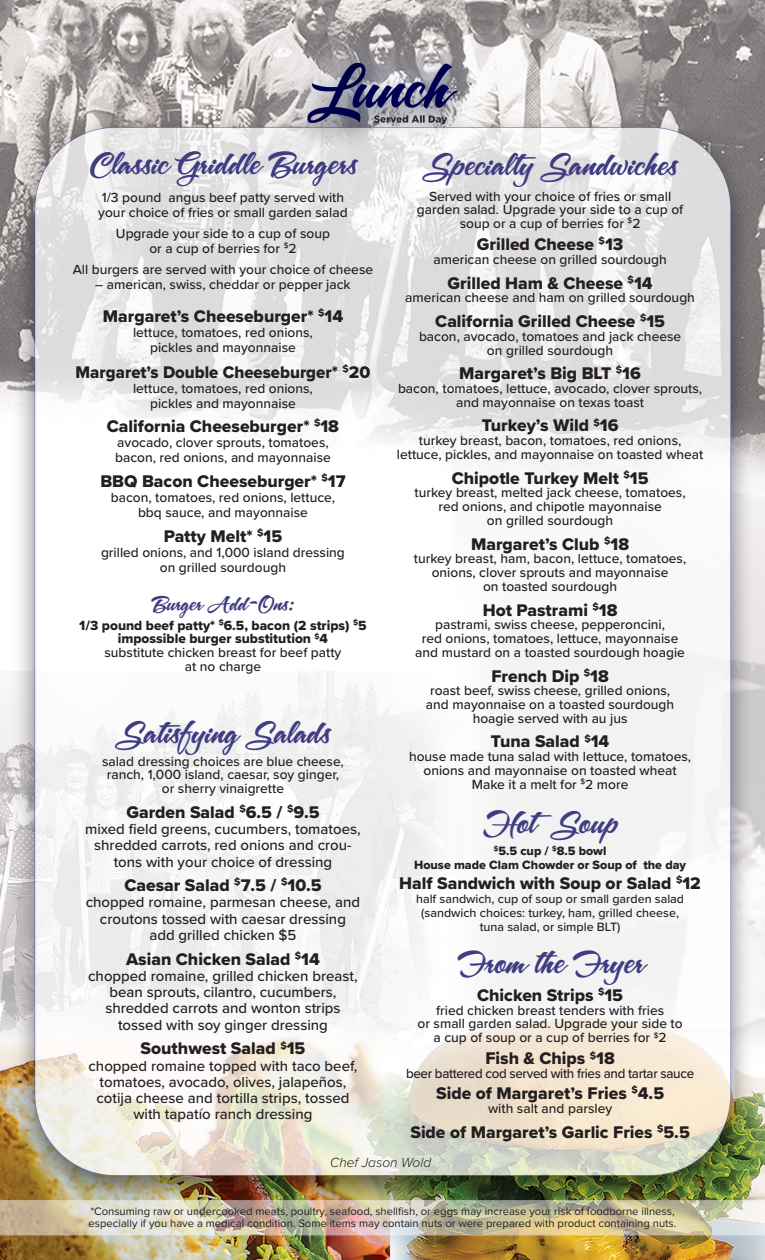
<style>
.page{position:relative;width:765px;height:1260px;background:#fff}
.page>*{position:absolute;margin:0;border:0;box-sizing:border-box;transform-origin:0 0}
.Breakfast_Desription{font:31.25px "A&S Snapper Script";color:#3f3c82}
.Breakfast_Desription-2{font:20px "A&S Snapper Script";color:#3f3c82}
.Lunch_Item{font:17.5px "Proxima Nova Extrabld";color:#231f20}
.Lunch_Item-2{font:17.5px "Proxima Nova Extrabld";color:#231f20;scale:.96 1}
.Breakfast_Desription-3{font:500 15px/16.2px "Proxima Nova";color:#231f20;text-align:center}
.Lunch_Description{font:500 13.75px/13.8px "Proxima Nova";color:#231f20;text-align:center}
.Breakfast_Desription-4{font:500 13.75px/13.8px "Proxima Nova";color:#231f20}
.Breakfast_Desription-5{font:13.75px "Proxima Nova Extrabld";color:#231f20}
.Lunch_Description-2{font:500 13.75px "Proxima Nova";letter-spacing:-.025em;color:#231f20}
.Breakfast_Item{font:italic 300 13.75px "Proxima Nova";color:#231f20}
.Lunch_Description-3{font:500 12.5px "Proxima Nova";color:#231f20}
.Lunch_Description-4{font:12.5px "Proxima Nova Extrabld";color:#231f20}
.Breakfast_Item-2{font:11.25px/12.5px "Proxima Nova";color:#231f20}
</style>
<div class="page">
<img style="left:0;top:0;width:765px;height:1260px">
<p class="Breakfast_Desription" style="left:90px;top:148px;width:268px">Classic Griddle Burgers</p>
<p class="Breakfast_Desription-4" style="left:98px;top:189px;width:251px;line-height:15px">1/3 pound angus beef patty served with your choice of fries or small garden salad</p>
<p class="Breakfast_Desription-4" style="left:116px;top:226px;width:216px">Upgrade your side to a cup of soup</p>
<p class="Breakfast_Desription-4" style="left:149px;top:241px;width:149px">or a cup of berries for <sup>$</sup>2</p>
<p class="Breakfast_Desription-4" style="left:73px;top:262px;width:302px">All burgers are served with your choice of cheese</p>
<p class="Breakfast_Desription-4" style="left:95px;top:277px;width:257px">– american, swiss, cheddar or pepper jack</p>
<p class="Lunch_Item" style="left:103px;top:303px;width:242px">Margaret’s Cheeseburger* <sup>$</sup>14</p>
<p class="Lunch_Description" style="left:133px;top:324px;width:181px;line-height:15px">lettuce, tomatoes, red onions, pickles and mayonnaise</p>
<p class="Lunch_Item-2" style="left:76px;top:359px;width:309px">Margaret’s Double Cheeseburger* <sup>$</sup>20</p>
<p class="Lunch_Description" style="left:133px;top:380px;width:181px;line-height:15px">lettuce, tomatoes, red onions, pickles and mayonnaise</p>
<p class="Lunch_Item" style="left:107px;top:413px;width:234px">California Cheeseburger* <sup>$</sup>18</p>
<p class="Lunch_Description" style="left:115px;top:435px;width:217px;line-height:15px;text-align:left">avocado, clover sprouts, tomatoes, bacon, red onions, and mayonnaise</p>
<p class="Lunch_Item" style="left:100px;top:468px;width:247px">BBQ Bacon Cheeseburger* <sup>$</sup>17</p>
<p class="Lunch_Description" style="left:111px;top:489px;width:226px;line-height:15px">bacon, tomatoes, red onions, lettuce, bbq sauce, and mayonnaise</p>
<p class="Lunch_Item" style="left:164px;top:523px;width:120px">Patty Melt* <sup>$</sup>15</p>
<p class="Lunch_Description" style="left:101px;top:544px;width:245px;line-height:15px">grilled onions, and 1,000 island dressing on grilled sourdough</p>
<p class="Breakfast_Desription-2" style="left:152px;top:594px;width:144px">Burger Add-Ons:</p>
<p class="Breakfast_Desription-5" style="left:79px;top:615px;width:289px">1/3 pound beef patty* <sup>$</sup>6.5, bacon (2 strips) <sup>$</sup>5</p>
<p class="Breakfast_Desription-5" style="left:118px;top:629px;width:212px">impossible burger substitution <sup>$</sup>4</p>
<p class="Breakfast_Desription-4" style="left:104px;top:645px;width:238px">substitute chicken breast for beef patty</p>
<p class="Breakfast_Desription-4" style="left:185px;top:659px;width:78px">at no charge</p>
<p class="Breakfast_Desription" style="left:117px;top:717px;width:214px">Satisfying Salads</p>
<p class="Breakfast_Desription-4" style="left:102px;top:754px;width:243px;text-align:center">salad dressing choices are blue cheese, ranch, 1,000 island, caesar, soy ginger, or sherry vinaigrette</p>
<p class="Lunch_Item" style="left:126px;top:799px;width:195px">Garden Salad <sup>$</sup>6.5 / <sup>$</sup>9.5</p>
<p class="Breakfast_Desription-3" style="left:85px;top:820px;width:277px">mixed field greens, cucumbers, tomatoes, shredded carrots, red onions and crou&shy;tons with your choice of dressing</p>
<p class="Lunch_Item" style="left:124px;top:872px;width:199px">Caesar Salad <sup>$</sup>7.5 / <sup>$</sup>10.5</p>
<p class="Breakfast_Desription-3" style="left:86px;top:894px;width:276px">chopped romaine, parmesan cheese, and croutons tossed with caesar dressing</p>
<p class="Breakfast_Desription-3" style="left:149px;top:926px;width:149px">add grilled chicken $5</p>
<p class="Lunch_Item" style="left:126px;top:946px;width:195px">Asian Chicken Salad <sup>$</sup>14</p>
<p class="Breakfast_Desription-3" style="left:88px;top:967px;width:271px">chopped romaine, grilled chicken breast,</p>
<p class="Breakfast_Desription-3" style="left:109px;top:983px;width:229px">bean sprouts, cilantro, cucumbers,</p>
<p class="Breakfast_Desription-3" style="left:105px;top:1000px;width:237px">shredded carrots and wonton strips</p>
<p class="Breakfast_Desription-3" style="left:118px;top:1016px;width:211px">tossed with soy ginger dressing</p>
<p class="Lunch_Item" style="left:141px;top:1035px;width:166px">Southwest Salad <sup>$</sup>15</p>
<p class="Breakfast_Desription-3" style="left:88px;top:1057px;width:270px">chopped romaine topped with taco beef, tomatoes, avocado, olives, jalapeños, cotija cheese and tortilla strips, tossed with tapatío ranch dressing</p>
<p class="Breakfast_Desription" style="left:424px;top:148px;width:254px">Specialty Sandwiches</p>
<p class="Lunch_Description" style="left:417px;top:189px;width:268px">Served with your choice of fries or small garden salad. Upgrade your side to a cup of soup or a cup of berries for <sup>$</sup>2</p>
<p class="Lunch_Item" style="left:477px;top:231px;width:148px">Grilled Cheese <sup>$</sup>13</p>
<p class="Lunch_Description" style="left:433px;top:252px;width:235px">american cheese on grilled sourdough</p>
<p class="Lunch_Item" style="left:448px;top:270px;width:207px">Grilled Ham &amp; Cheese <sup>$</sup>14</p>
<p class="Lunch_Description" style="left:405px;top:290px;width:291px">american cheese and ham on grilled sourdough</p>
<p class="Lunch_Item" style="left:435px;top:308px;width:231px">California Grilled Cheese <sup>$</sup>15</p>
<p class="Lunch_Description" style="left:419px;top:329px;width:264px">bacon, avocado, tomatoes and jack cheese on grilled sourdough</p>
<p class="Lunch_Item" style="left:459px;top:360px;width:183px">Margaret’s Big BLT <sup>$</sup>16</p>
<p class="Lunch_Description" style="left:398px;top:381px;width:306px">bacon, tomatoes, lettuce, avocado, clover sprouts, and mayonnaise on texas toast</p>
<p class="Lunch_Item" style="left:482px;top:413px;width:138px">Turkey’s Wild <sup>$</sup>16</p>
<p class="Lunch_Description" style="left:397px;top:433px;width:308px">turkey breast, bacon, tomatoes, red onions, lettuce, pickles, and mayonnaise on toasted wheat</p>
<p class="Lunch_Item" style="left:452px;top:465px;width:198px">Chipotle Turkey Melt <sup>$</sup>15</p>
<p class="Lunch_Description" style="left:415px;top:485px;width:273px">turkey breast, melted jack cheese, tomatoes,</p>
<p class="Lunch_Description" style="left:438px;top:499px;width:225px">red onions, and chipotle mayonnaise on grilled sourdough</p>
<p class="Lunch_Item" style="left:471px;top:531px;width:160px">Margaret’s Club <sup>$</sup>18</p>
<p class="Lunch_Description" style="left:414px;top:551px;width:274px">turkey breast, ham, bacon, lettuce, tomatoes,</p>
<p class="Lunch_Description" style="left:432px;top:565px;width:238px">onions, clover sprouts and mayonnaise</p>
<p class="Lunch_Description" style="left:483px;top:579px;width:136px">on toasted sourdough</p>
<p class="Lunch_Item" style="left:483px;top:597px;width:136px">Hot Pastrami <sup>$</sup>18</p>
<p class="Lunch_Description" style="left:415px;top:617px;width:271px">pastrami, swiss cheese, pepperoncini,<br>red onions, tomatoes, lettuce, mayonnaise and mustard on a toasted sourdough hoagie</p>
<p class="Lunch_Item" style="left:491px;top:663px;width:119px">French Dip <sup>$</sup>18</p>
<p class="Lunch_Description" style="left:426px;top:683px;width:250px">roast beef, swiss cheese, grilled onions, and mayonnaise on a toasted sourdough hoagie served with au jus</p>
<p class="Lunch_Item" style="left:491px;top:729px;width:120px">Tuna Salad <sup>$</sup>14</p>
<p class="Lunch_Description" style="left:409px;top:749px;width:284px">house made tuna salad with lettuce, tomatoes, onions and mayonnaise on toasted wheat</p>
<p class="Lunch_Description" style="left:472px;top:777px;width:158px">Make it a melt for <sup>$</sup>2 more</p>
<p class="Breakfast_Desription" style="left:484px;top:806px;width:135px">HotSoup</p>
<p class="Lunch_Description-4" style="left:494px;top:841px;width:114px"><sup>$</sup>5.5 cup / <sup>$</sup>8.5 bowl</p>
<p class="Lunch_Description-4" style="left:414px;top:855px;width:274px">House made Clam Chowder or Soup of the day</p>
<p class="Lunch_Item" style="left:399px;top:870px;width:303px">Half Sandwich with Soup or Salad <sup>$</sup>12</p>
<p class="Lunch_Description-3" style="left:416px;top:890px;width:270px">half sandwich, cup of soup or small garden salad</p>
<p class="Lunch_Description-3" style="left:421px;top:903px;width:259px">(sandwich choices: turkey, ham, grilled cheese,</p>
<p class="Lunch_Description-3" style="left:480px;top:917px;width:142px">tuna salad, or simple BLT)</p>
<p class="Breakfast_Desription" style="left:457px;top:947px;width:187px">From the Fryer</p>
<p class="Lunch_Item" style="left:477px;top:982px;width:147px">Chicken Strips <sup>$</sup>15</p>
<p class="Lunch_Description" style="left:418px;top:1003px;width:267px">fried chicken breast tenders with fries<br>or small garden salad. Upgrade your side to a cup of soup or a cup of berries for <sup>$</sup>2</p>
<p class="Lunch_Item" style="left:485px;top:1045px;width:131px">Fish &amp; Chips <sup>$</sup>18</p>
<p class="Lunch_Description-2" style="left:406px;top:1063px;width:290px">beer battered cod served with fries and tartar sauce</p>
<p class="Lunch_Item" style="left:436px;top:1080px;width:230px">Side of Margaret’s Fries <sup>$</sup>4.5</p>
<p class="Lunch_Description" style="left:488px;top:1101px;width:126px">with salt and parsley</p>
<p class="Lunch_Item" style="left:410px;top:1119px;width:281px">Side of Margaret’s Garlic Fries <sup>$</sup>5.5</p>
<p class="Breakfast_Item" style="left:330px;top:1152px;width:103px">Chef Jason Wold</p>
<p class="Breakfast_Item-2" style="left:89px;top:1204px;width:589px">*Consuming raw or undercooked meats, poultry, seafood, shellfish, or eggs may increase your risk of foodborne illness, especially if you have a medical condition. Some items may contain nuts or were prepared with product containing nuts.</p>
</div>
